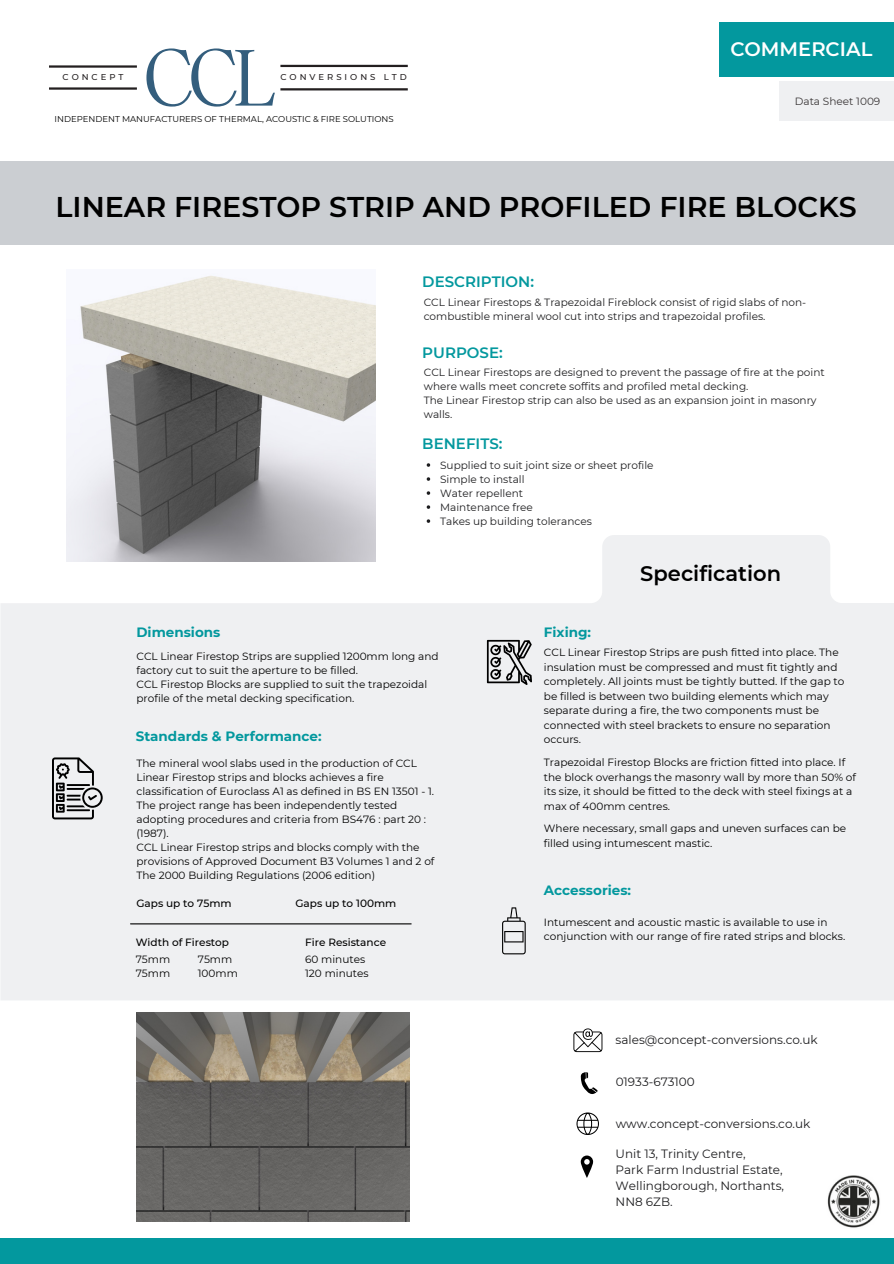
<style>
.page{position:relative;width:894px;height:1264px;background:#fff}
.page>*{position:absolute;margin:0;border:0;box-sizing:border-box;transform-origin:0 0}
.t1{font:100 89.55px "Argent CF";color:#345e7d}
.t2{font:600 28.5px "Montserrat";color:#000}
.t3{font:600 21px "Montserrat";color:#000}
.t4{font:600 19.5px "Montserrat";color:#fff}
.t5{font:600 15px "Montserrat";color:#03989e}
.t6{font:700 13.5px "Montserrat";color:#03989e}
.t7{font:12px/16px "Montserrat";color:#1d1d1f}
.t8{font:10.5px/14px "Montserrat";color:#000}
.t9{font:10.5px/14px "Montserrat";color:#1d1d1f}
.t10{font:500 10.5px "Montserrat";color:#000}
.t11{font:10.5px "Montserrat";color:#393536}
.t12{font:8.55px "Montserrat";color:#000}
.t13{font:500 8.55px "Montserrat";letter-spacing:.35em;color:#231f20}
</style>
<div class="page">
<svg style="left:580px;top:1155px;width:13px;height:22px"></svg>
<svg style="left:576px;top:1112px;width:22px;height:22px"></svg>
<svg style="left:580px;top:1072px;width:17px;height:22px"></svg>
<div style="left:0;top:161px;width:893px;height:83px;background:#cbced2"></div>
<div style="left:719px;top:22px;width:174px;height:54px;background:#03989e"></div>
<svg style="left:1px;top:535px;width:892px;height:465px;fill:#eff0f2"></svg>
<svg style="left:52px;top:757px;width:51px;height:62px"></svg>
<div style="left:0;top:1238px;width:893px;height:25px;background:#03989e"></div>
<svg style="left:573px;top:1028px;width:29px;height:24px"></svg>
<svg style="left:487px;top:640px;width:45px;height:45px"></svg>
<img style="left:827px;top:1175px;width:53px;height:52px">
<hr style="left:130px;top:923px;width:281px;height:1px;background:#000">
<svg style="left:502px;top:907px;width:23px;height:47px"></svg>
<div style="left:778px;top:81px;width:115px;height:39px;background:#eff0f2"></div>
<img style="left:67px;top:274px;width:308px;height:287px">
<img style="left:136px;top:1012px;width:273px;height:209px">
<svg style="left:426px;top:463px;width:4px;height:4px"></svg>
<svg style="left:426px;top:477px;width:4px;height:4px"></svg>
<svg style="left:426px;top:491px;width:4px;height:4px"></svg>
<svg style="left:426px;top:505px;width:4px;height:4px"></svg>
<svg style="left:426px;top:519px;width:4px;height:4px"></svg>
<hr style="left:280px;top:65px;width:127px;height:2px;background:#231f20">
<hr style="left:280px;top:88px;width:127px;height:2px;background:#231f20">
<hr style="left:49px;top:65px;width:88px;height:3px;background:#231f20">
<hr style="left:49px;top:87px;width:88px;height:3px;background:#231f20">
<h1 class="t1" style="left:143px;top:19px;width:135px">CCL</h1>
<p class="t13" style="left:63px;top:72px;width:62px">CONCEPT</p>
<p class="t13" style="left:280px;top:72px;width:128px">CONVERSIONS LTD</p>
<p class="t12" style="left:55px;top:113px;width:340px">INDEPENDENT MANUFACTURERS OF THERMAL, ACOUSTIC &amp; FIRE SOLUTIONS</p>
<h3 class="t4" style="left:730px;top:37px;width:143px">COMMERCIAL</h3>
<p class="t11" style="left:794px;top:95px;width:87px">Data Sheet 1009</p>
<h2 class="t2" style="left:55px;top:190px;width:802px">LINEAR FIRESTOP STRIP AND PROFILED FIRE BLOCKS</h2>
<h3 class="t5" style="left:422px;top:273px;width:113px">DESCRIPTION:</h3>
<p class="t9" style="left:423px;top:295px;width:384px">CCL Linear Firestops &amp; Trapezoidal Fireblock consist of rigid slabs of non&shy;combustible mineral wool cut into strips and trapezoidal profiles.</p>
<h3 class="t5" style="left:422px;top:343px;width:82px">PURPOSE:</h3>
<p class="t9" style="left:423px;top:365px;width:402px">CCL Linear Firestops are designed to prevent the passage of fire at the point where walls meet concrete soffits and profiled metal decking.<br>The Linear Firestop strip can also be used as an expansion joint in masonry walls.</p>
<h3 class="t5" style="left:422px;top:434px;width:82px">BENEFITS:</h3>
<p class="t9" style="left:440px;top:458px;width:215px">Supplied to suit joint size or sheet profile<br>Simple to install<br>Water repellent<br>Maintenance free<br>Takes up building tolerances</p>
<p class="t6" style="left:136px;top:623px;width:85px">Dimensions</p>
<p class="t8" style="left:136px;top:649px;width:303px">CCL Linear Firestop Strips are supplied 1200mm long and factory cut to suit the aperture to be filled.<br>CCL Firestop Blocks are supplied to suit the trapezoidal profile of the metal decking specification.</p>
<p class="t6" style="left:136px;top:728px;width:187px">Standards &amp; Performance:</p>
<p class="t8" style="left:136px;top:756px;width:299px">The mineral wool slabs used in the production of CCL Linear Firestop strips and blocks achieves a fire classification of Euroclass A1 as defined in BS EN 13501 - 1.<br>The project range has been independently tested adopting procedures and criteria from BS476 : part 20 : (1987).<br>CCL Linear Firestop strips and blocks comply with the provisions of Approved Document B3 Volumes 1 and 2 of The 2000 Building Regulations (2006 edition)</p>
<p class="t10" style="left:136px;top:897px;width:97px">Gaps up to 75mm</p>
<p class="t10" style="left:295px;top:897px;width:102px">Gaps up to 100mm</p>
<p class="t10" style="left:136px;top:935px;width:95px">Width of Firestop</p>
<p class="t10" style="left:305px;top:935px;width:82px">Fire Resistance</p>
<p class="t8" style="left:136px;top:952px;width:36px">75mm</p>
<p class="t8" style="left:198px;top:952px;width:36px">75mm</p>
<p class="t8" style="left:136px;top:966px;width:36px">75mm</p>
<p class="t8" style="left:198px;top:966px;width:42px">100mm</p>
<p class="t8" style="left:305px;top:952px;width:65px">60 minutes<br>120 minutes</p>
<h3 class="t3" style="left:640px;top:560px;width:142px">Specification</h3>
<p class="t6" style="left:543px;top:623px;width:49px">Fixing:</p>
<p class="t8" style="left:543px;top:645px;width:302px;line-height:14.5px">CCL Linear Firestop Strips are push fitted into place. The insulation must be compressed and must fit tightly and completely. All joints must be tightly butted. If the gap to be filled is between two building elements which may separate during a fire, the two components must be connected with steel brackets to ensure no separation occurs.</p>
<p class="t8" style="left:543px;top:755px;width:313px;line-height:14.5px">Trapezoidal Firestop Blocks are friction fitted into place. If the block overhangs the masonry wall by more than 50% of its size, it should be fitted to the deck with steel fixings at a max of 400mm centres.</p>
<p class="t8" style="left:543px;top:821px;width:304px;line-height:14.5px">Where necessary, small gaps and uneven surfaces can be filled using intumescent mastic.</p>
<p class="t6" style="left:543px;top:882px;width:89px">Accessories:</p>
<p class="t8" style="left:543px;top:914px;width:303px">Intumescent and acoustic mastic is available to use in conjunction with our range of fire rated strips and blocks.</p>
<p class="t7" style="left:615px;top:1032px;width:204px">sales@concept-conversions.co.uk</p>
<p class="t7" style="left:615px;top:1073px;width:81px">01933-673100</p>
<p class="t7" style="left:615px;top:1115px;width:196px">www.concept-conversions.co.uk</p>
<p class="t7" style="left:615px;top:1145px;width:170px">Unit 13, Trinity Centre,<br>Park Farm Industrial Estate,<br>Wellingborough, Northants,<br>NN8 6ZB.</p>
</div>
